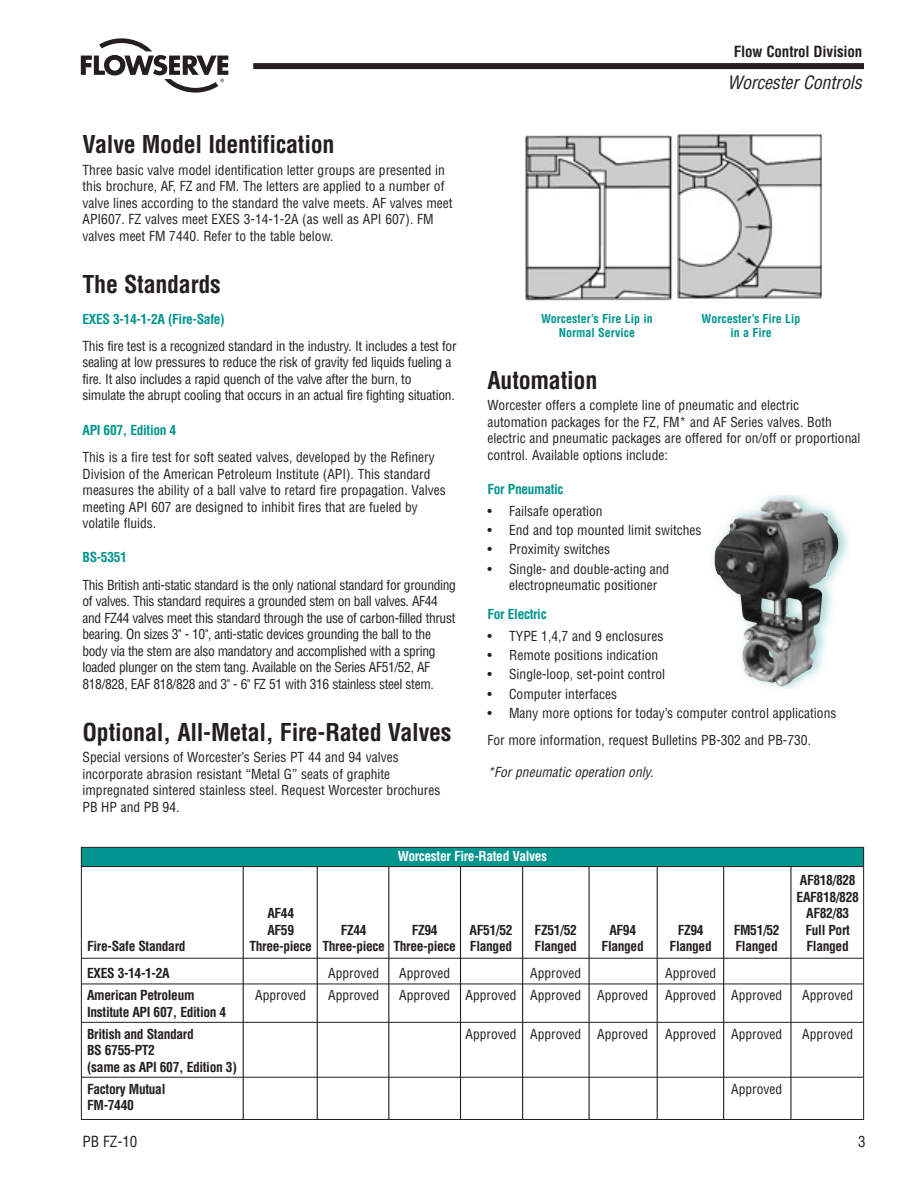
<style>
.page{position:relative;width:918px;height:1188px;background:#fff}
.page>*{position:absolute;margin:0;border:0;box-sizing:border-box;transform-origin:0 0}
.t1{font:700 condensed 24px "Helvetica";letter-spacing:-.01em;color:#231f20}
.t2{font:italic condensed 18px "Helvetica";letter-spacing:-.01em;color:#231f20}
.t3{font:700 condensed 15px "Helvetica";letter-spacing:-.01em;color:#231f20}
.t4{font:condensed 15px "Helvetica";color:#231f20}
.t5{font:condensed 13.5px/16.5px "Helvetica";color:#231f20}
.t6{font:condensed 13.5px/16.5px "Helvetica";letter-spacing:-.025em;color:#231f20}
.t7{font:700 condensed 13.5px/16.5px "Helvetica";letter-spacing:-.025em;color:#231f20}
.t8{font:condensed 13.5px/16.5px "Helvetica";letter-spacing:-.02em;color:#231f20}
.t9{font:700 condensed 13.5px "Helvetica";letter-spacing:-.025em;color:#00958e}
.t10{font:italic condensed 13.5px "Helvetica";color:#231f20}
.t11{font:700 condensed 13.5px "Helvetica";letter-spacing:-.025em;color:#fff}
.t12{font:700 condensed 12px/14.4px "Helvetica";color:#00958e;text-align:center}
</style>
<div class="page">
<svg style="left:81px;top:38px;width:147px;height:55px"></svg>
<div style="left:253px;top:63px;width:611px;height:6px;background:#231f20"></div>
<img style="left:712px;top:496px;width:137px;height:76px">
<img style="left:525px;top:134px;width:297px;height:167px">
<img style="left:715px;top:498px;width:126px;height:190px">
<hr style="left:388px;top:848px;width:1px;height:271px;background:#231f20">
<hr style="left:460px;top:848px;width:1px;height:271px;background:#231f20">
<hr style="left:522px;top:848px;width:1px;height:271px;background:#231f20">
<hr style="left:589px;top:848px;width:1px;height:271px;background:#231f20">
<hr style="left:657px;top:848px;width:1px;height:271px;background:#231f20">
<hr style="left:723px;top:848px;width:1px;height:271px;background:#231f20">
<hr style="left:790px;top:848px;width:1px;height:271px;background:#231f20">
<hr style="left:243px;top:848px;width:1px;height:271px;background:#231f20">
<hr style="left:317px;top:848px;width:1px;height:271px;background:#231f20">
<div style="left:81px;top:847px;width:783px;height:20px;background:#00958e"></div>
<hr style="left:82px;top:958px;width:781px;height:1px;background:#231f20">
<hr style="left:82px;top:984px;width:781px;height:1px;background:#231f20">
<hr style="left:82px;top:1022px;width:781px;height:1px;background:#231f20">
<hr style="left:82px;top:1077px;width:781px;height:1px;background:#231f20">
<hr style="left:81px;top:866px;width:783px;height:1px;background:#231f20">
<h1 class="t1" style="left:82px;top:135px;width:254px">Valve Model Identification</h1>
<p class="t5" style="left:82px;top:163px;width:372px">Three basic valve model identification letter groups are presented in this brochure, AF, FZ and FM. The letters are applied to a number of valve lines according to the standard the valve meets. AF valves meet API607. FZ valves meet EXES 3-14-1-2A (as well as API 607). FM valves meet FM 7440. Refer to the table below.</p>
<h1 class="t1" style="left:82px;top:275px;width:140px">The Standards</h1>
<p class="t9" style="left:82px;top:314px;width:144px">EXES 3-14-1-2A (Fire-Safe)</p>
<p class="t8" style="left:82px;top:339px;width:376px">This fire test is a recognized standard in the industry. It includes a test for sealing at low pressures to reduce the risk of gravity fed liquids fueling a fire. It also includes a rapid quench of the valve after the burn, to simulate the abrupt cooling that occurs in an actual fire fighting situation.</p>
<p class="t9" style="left:82px;top:425px;width:95px">API 607, Edition 4</p>
<p class="t5" style="left:82px;top:450px;width:365px">This is a fire test for soft seated valves, developed by the Refinery Division of the American Petroleum Institute (API). This standard measures the ability of a ball valve to retard fire propagation. Valves meeting API 607 are designed to inhibit fires that are fueled by volatile fluids.</p>
<p class="t9" style="left:82px;top:552px;width:46px">BS-5351</p>
<p class="t6" style="left:82px;top:578px;width:375px">This British anti-static standard is the only national standard for grounding of valves. This standard requires a grounded stem on ball valves. AF44 and FZ44 valves meet this standard through the use of carbon-filled thrust bearing. On sizes 3" - 10", anti-static devices grounding the ball to the body via the stem are also mandatory and accomplished with a spring loaded plunger on the stem tang. Available on the Series AF51/52, AF 818/828, EAF 818/828 and 3" - 6" FZ 51 with 316 stainless steel stem.</p>
<h1 class="t1" style="left:82px;top:723px;width:371px">Optional, All-Metal, Fire-Rated Valves</h1>
<p class="t5" style="left:82px;top:750px;width:359px">Special versions of Worcester’s Series PT 44 and 94 valves incorporate abrasion resistant “Metal G” seats of graphite impregnated sintered stainless steel. Request Worcester brochures PB HP and PB 94.</p>
<p class="t3" style="left:734px;top:46px;width:130px">Flow Control Division</p>
<h2 class="t2" style="left:728px;top:75px;width:136px">Worcester Controls</h2>
<p class="t12" style="left:541px;top:313px;width:113px">Worcester’s Fire Lip in<br>Normal Service</p>
<p class="t12" style="left:702px;top:313px;width:101px">Worcester’s Fire Lip in a Fire</p>
<h1 class="t1" style="left:488px;top:370px;width:111px">Automation</h1>
<p class="t5" style="left:488px;top:398px;width:374px">Worcester offers a complete line of pneumatic and electric automation packages for the FZ, FM* and AF Series valves. Both electric and pneumatic packages are offered for on/off or proportional control. Available options include:</p>
<p class="t9" style="left:488px;top:484px;width:78px">For Pneumatic</p>
<p class="t5" style="left:488px;top:504px;width:117px">• Failsafe operation</p>
<p class="t5" style="left:488px;top:523px;width:216px">• End and top mounted limit switches</p>
<p class="t5" style="left:488px;top:542px;width:124px">• Proximity switches</p>
<p class="t5" style="left:509px;top:562px;width:162px;text-indent:-22px">• Single- and double-acting and electropneumatic positioner</p>
<p class="t9" style="left:488px;top:609px;width:61px">For Electric</p>
<p class="t5" style="left:488px;top:629px;width:177px">• TYPE 1,4,7 and 9 enclosures</p>
<p class="t5" style="left:488px;top:648px;width:172px">• Remote positions indication</p>
<p class="t5" style="left:488px;top:667px;width:179px">• Single-loop, set-point control</p>
<p class="t5" style="left:488px;top:687px;width:131px">• Computer interfaces</p>
<p class="t5" style="left:488px;top:700px;width:350px;line-height:27.3px">• Many more options for today’s computer control applications<br>For more information, request Bulletins PB-302 and PB-730.</p>
<p class="t10" style="left:488px;top:767px;width:167px">*For pneumatic operation only.</p>
<p class="t11" style="left:398px;top:851px;width:151px">Worcester Fire-Rated Valves</p>
<p class="t7" style="left:797px;top:873px;width:64px">AF818/828<br>EAF818/828</p>
<p class="t7" style="left:267px;top:906px;width:28px">AF44</p>
<p class="t7" style="left:806px;top:906px;width:44px">AF82/83</p>
<p class="t7" style="left:267px;top:923px;width:28px">AF59</p>
<p class="t7" style="left:341px;top:923px;width:27px">FZ44</p>
<p class="t7" style="left:412px;top:923px;width:27px">FZ94</p>
<p class="t7" style="left:470px;top:923px;width:44px">AF51/52</p>
<p class="t7" style="left:535px;top:923px;width:44px">FZ51/52</p>
<p class="t7" style="left:609px;top:923px;width:28px">AF94</p>
<p class="t7" style="left:678px;top:923px;width:27px">FZ94</p>
<p class="t7" style="left:734px;top:923px;width:47px">FM51/52</p>
<p class="t7" style="left:805px;top:923px;width:46px">Full Port</p>
<p class="t7" style="left:87px;top:939px;width:100px">Fire-Safe Standard</p>
<p class="t7" style="left:249px;top:939px;width:264px">Three-piece Three-piece Three-piece Flanged</p>
<p class="t7" style="left:535px;top:939px;width:44px">Flanged</p>
<p class="t7" style="left:602px;top:939px;width:44px">Flanged</p>
<p class="t7" style="left:670px;top:939px;width:44px">Flanged</p>
<p class="t7" style="left:736px;top:939px;width:44px">Flanged</p>
<p class="t7" style="left:807px;top:939px;width:44px">Flanged</p>
<p class="t7" style="left:87px;top:966px;width:84px">EXES 3-14-1-2A</p>
<p class="t5" style="left:328px;top:966px;width:52px">Approved</p>
<p class="t5" style="left:399px;top:966px;width:52px">Approved</p>
<p class="t5" style="left:530px;top:966px;width:52px">Approved</p>
<p class="t5" style="left:665px;top:966px;width:52px">Approved</p>
<p class="t7" style="left:87px;top:988px;width:109px">American Petroleum</p>
<p class="t5" style="left:255px;top:988px;width:52px">Approved</p>
<p class="t5" style="left:328px;top:988px;width:52px">Approved</p>
<p class="t5" style="left:399px;top:988px;width:250px">Approved Approved Approved Approved</p>
<p class="t5" style="left:665px;top:988px;width:118px">Approved Approved</p>
<p class="t5" style="left:802px;top:988px;width:52px">Approved</p>
<p class="t7" style="left:87px;top:1002px;width:141px;line-height:21.9px">Institute API 607, Edition 4<br>British and Standard</p>
<p class="t5" style="left:466px;top:1027px;width:184px">Approved Approved Approved</p>
<p class="t5" style="left:665px;top:1027px;width:118px">Approved Approved</p>
<p class="t5" style="left:802px;top:1027px;width:52px">Approved</p>
<p class="t7" style="left:87px;top:1043px;width:151px">BS 6755-PT2<br>(same as API 607, Edition 3)</p>
<p class="t7" style="left:87px;top:1082px;width:80px">Factory Mutual</p>
<p class="t5" style="left:731px;top:1082px;width:52px">Approved</p>
<p class="t7" style="left:87px;top:1098px;width:48px">FM-7440</p>
<p class="t4" style="left:82px;top:1136px;width:56px">PB FZ-10</p>
<p class="t4" style="left:858px;top:1136px;width:9px">3</p>
</div>
